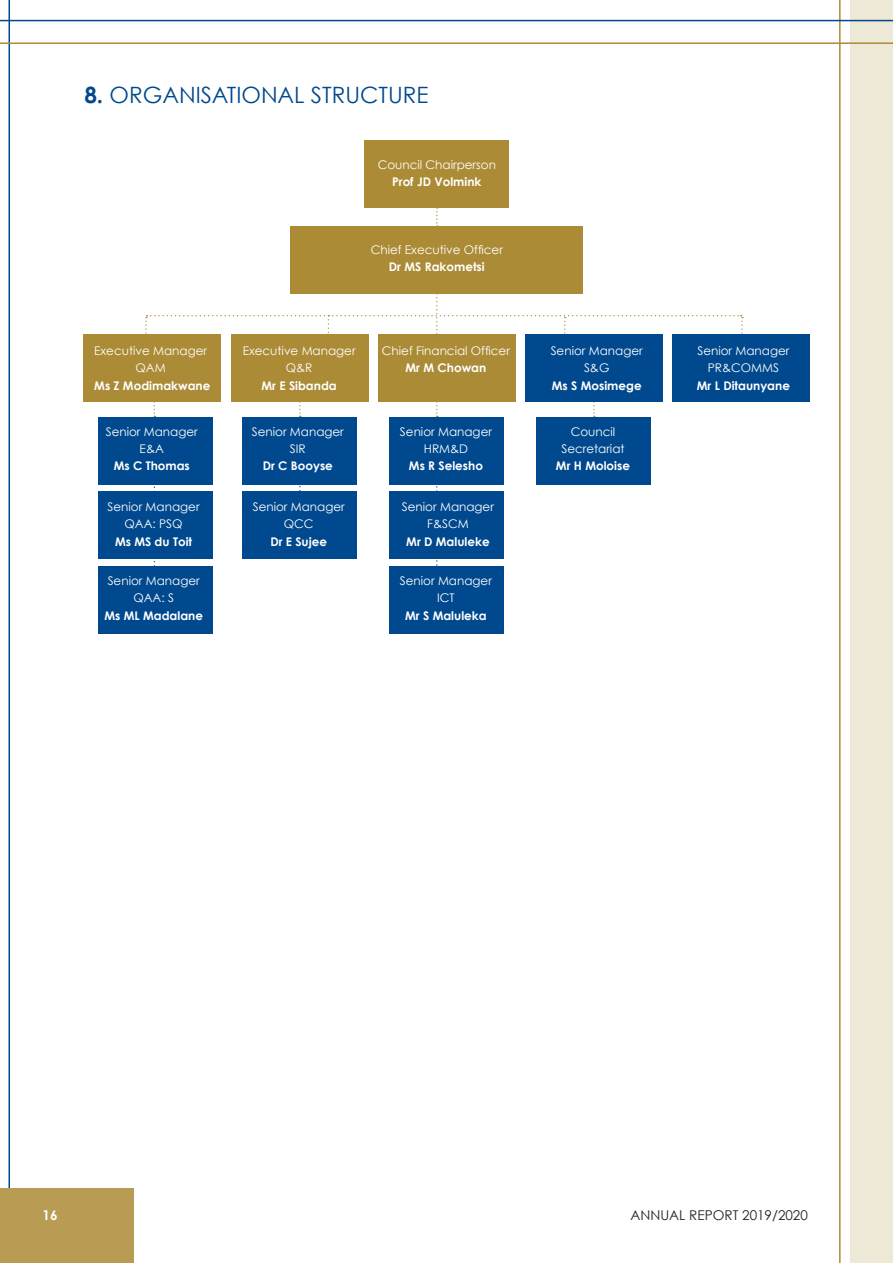
<style>
.page{position:relative;width:893px;height:1263px;background:#fff}
.page>*{position:absolute;margin:0;border:0;box-sizing:border-box;transform-origin:0 0}
.t1{font:22.5px "Century Gothic";color:#01498e}
.t2{font:13.5px "Century Gothic";color:#231f20}
.t3{font:700 13.5px "Century Gothic";color:#fff}
.t4{font:12px "Century Gothic";color:#fff}
.t5{font:700 12px "Century Gothic";color:#fff}
.s1{font-weight:700}
</style>
<div class="page">
<hr style="left:9px;top:0;width:1px;height:1263px;background:#01498e">
<div style="left:0;top:1188px;width:134px;height:75px;background:#b99c54"></div>
<div style="left:850px;top:0;width:43px;height:1263px;background:#eee8d7"></div>
<hr style="left:839px;top:0;width:2px;height:1263px;background:#ab8b36">
<hr style="left:0;top:42px;width:893px;height:2px;background:#ab8b36">
<hr style="left:0;top:20px;width:893px;height:1px;background:#01498e">
<svg style="left:436px;top:402px;width:2px;height:165px"></svg>
<svg style="left:299px;top:402px;width:2px;height:89px"></svg>
<svg style="left:154px;top:402px;width:1px;height:165px"></svg>
<svg style="left:593px;top:402px;width:2px;height:15px"></svg>
<div style="left:364px;top:141px;width:145px;height:67px;background:#ab8b36"></div>
<div style="left:290px;top:226px;width:293px;height:67px;background:#ab8b36"></div>
<div style="left:98px;top:417px;width:115px;height:67px;background:#01498e"></div>
<div style="left:98px;top:491px;width:115px;height:67px;background:#01498e"></div>
<div style="left:98px;top:567px;width:115px;height:67px;background:#01498e"></div>
<div style="left:242px;top:491px;width:114px;height:67px;background:#01498e"></div>
<div style="left:242px;top:417px;width:114px;height:67px;background:#01498e"></div>
<div style="left:389px;top:417px;width:114px;height:67px;background:#01498e"></div>
<div style="left:389px;top:491px;width:114px;height:67px;background:#01498e"></div>
<div style="left:389px;top:567px;width:114px;height:67px;background:#01498e"></div>
<div style="left:537px;top:417px;width:114px;height:67px;background:#01498e"></div>
<div style="left:83px;top:335px;width:138px;height:67px;background:#ab8b36"></div>
<div style="left:231px;top:335px;width:138px;height:67px;background:#ab8b36"></div>
<div style="left:378px;top:335px;width:137px;height:67px;background:#ab8b36"></div>
<div style="left:525px;top:335px;width:138px;height:67px;background:#01498e"></div>
<div style="left:672px;top:335px;width:138px;height:67px;background:#01498e"></div>
<svg style="left:436px;top:208px;width:2px;height:18px"></svg>
<svg style="left:145px;top:293px;width:598px;height:48px"></svg>
<p class="t1" style="left:84px;top:81px;width:346px"><span class="s1">8.</span> ORGANISATIONAL STRUCTURE</p>
<p class="t4" style="left:378px;top:157px;width:120px">Council Chairperson</p>
<p class="t5" style="left:392px;top:174px;width:91px">Prof JD Volmink</p>
<p class="t4" style="left:94px;top:343px;width:114px">Executive Manager</p>
<p class="t4" style="left:136px;top:361px;width:32px">QAM</p>
<p class="t5" style="left:94px;top:378px;width:118px">Ms Z Modimakwane</p>
<p class="t4" style="left:106px;top:424px;width:94px">Senior Manager</p>
<p class="t4" style="left:140px;top:441px;width:26px">E&amp;A</p>
<p class="t5" style="left:114px;top:458px;width:78px">Ms C Thomas</p>
<p class="t4" style="left:108px;top:499px;width:94px">Senior Manager</p>
<p class="t4" style="left:125px;top:517px;width:60px">QAA: PSQ</p>
<p class="t5" style="left:115px;top:534px;width:79px">Ms MS du Toit</p>
<p class="t4" style="left:108px;top:574px;width:94px">Senior Manager</p>
<p class="t4" style="left:133px;top:591px;width:42px">QAA: S</p>
<p class="t5" style="left:104px;top:608px;width:100px">Ms ML Madalane</p>
<p class="t4" style="left:371px;top:242px;width:134px">Chief Executive Officer</p>
<p class="t5" style="left:389px;top:259px;width:97px">Dr MS Rakometsi</p>
<p class="t4" style="left:243px;top:343px;width:114px">Executive Manager</p>
<p class="t4" style="left:286px;top:361px;width:28px">Q&amp;R</p>
<p class="t5" style="left:262px;top:378px;width:77px">Mr E Sibanda</p>
<p class="t4" style="left:252px;top:424px;width:94px">Senior Manager</p>
<p class="t4" style="left:290px;top:441px;width:17px">SIR</p>
<p class="t5" style="left:263px;top:458px;width:72px">Dr C Booyse</p>
<p class="t4" style="left:253px;top:499px;width:94px">Senior Manager</p>
<p class="t4" style="left:284px;top:517px;width:31px">QCC</p>
<p class="t5" style="left:270px;top:534px;width:58px">Dr E Sujee</p>
<p class="t4" style="left:382px;top:343px;width:130px">Chief Financial Officer</p>
<p class="t5" style="left:406px;top:360px;width:82px">Mr M Chowan</p>
<p class="t4" style="left:400px;top:424px;width:94px">Senior Manager</p>
<p class="t4" style="left:424px;top:441px;width:46px">HRM&amp;D</p>
<p class="t5" style="left:409px;top:458px;width:76px">Ms R Selesho</p>
<p class="t4" style="left:402px;top:499px;width:94px">Senior Manager</p>
<p class="t4" style="left:427px;top:517px;width:43px">F&amp;SCM</p>
<p class="t5" style="left:406px;top:534px;width:85px">Mr D Maluleke</p>
<p class="t4" style="left:400px;top:574px;width:94px">Senior Manager</p>
<p class="t4" style="left:437px;top:591px;width:19px">ICT</p>
<p class="t5" style="left:405px;top:608px;width:83px">Mr S Maluleka</p>
<p class="t4" style="left:551px;top:343px;width:94px">Senior Manager</p>
<p class="t4" style="left:584px;top:361px;width:27px">S&amp;G</p>
<p class="t5" style="left:552px;top:378px;width:91px">Ms S Mosimege</p>
<p class="t4" style="left:571px;top:424px;width:46px">Council</p>
<p class="t4" style="left:561px;top:441px;width:65px">Secretariat</p>
<p class="t5" style="left:556px;top:458px;width:76px">Mr H Moloise</p>
<p class="t4" style="left:697px;top:343px;width:94px">Senior Manager</p>
<p class="t4" style="left:708px;top:361px;width:73px">PR&amp;COMMS</p>
<p class="t5" style="left:697px;top:378px;width:95px">Mr L Ditaunyane</p>
<p class="t3" style="left:43px;top:1206px;width:17px">16</p>
<p class="t2" style="left:630px;top:1207px;width:179px">ANNUAL REPORT 2019/2020</p>
</div>
